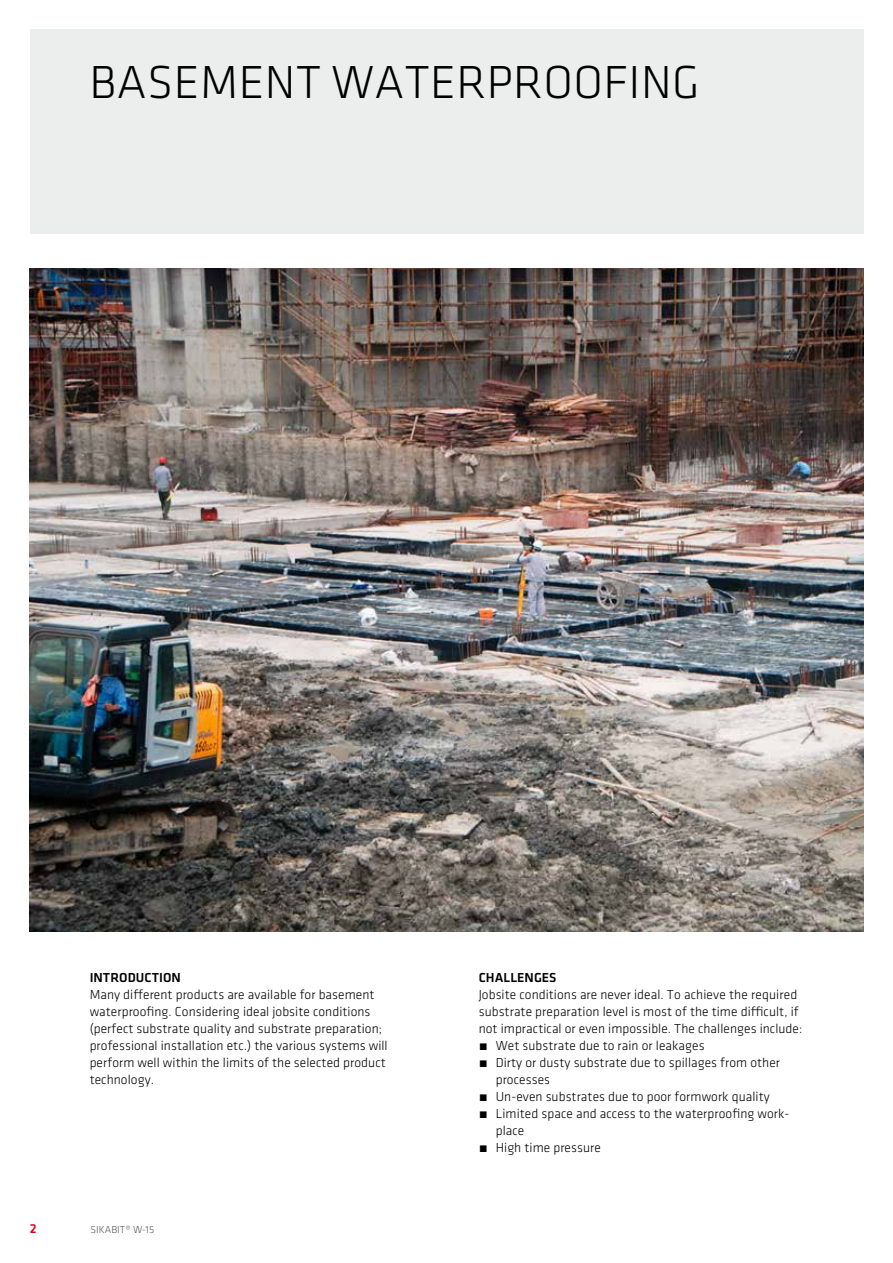
<style>
.page{position:relative;width:893px;height:1263px;background:#fff}
.page>*{position:absolute;margin:0;border:0;box-sizing:border-box;transform-origin:0 0}
.t1{font:300 48px "Klavika";letter-spacing:.01em;color:#000}
.t2{font:300 13.5px/17px "Klavika";letter-spacing:.005em;color:#000}
.t3{font:500 13.5px "Klavika";letter-spacing:.005em;color:#000}
.t4{font:500 13.5px "Klavika";color:#e2001a}
.t5{font:300 10.5px "Klavika";color:#58585a}
</style>
<div class="page">
<div style="left:30px;top:30px;width:833px;height:204px;background:#eceded"></div>
<img style="left:30px;top:269px;width:833px;height:662px">
<h1 class="t1" style="left:90px;top:53px;width:611px">BASEMENT WATERPROOFING</h1>
<p class="t3" style="left:90px;top:969px;width:93px">INTRODUCTION</p>
<p class="t2" style="left:90px;top:986px;width:300px">Many different products are available for basement waterproofing. Considering ideal jobsite conditions (perfect substrate quality and substrate preparation; professional installation etc.) the various systems will perform well within the limits of the selected product technology.</p>
<p class="t4" style="left:30px;top:1219px;width:8px">2</p>
<p class="t5" style="left:91px;top:1223px;width:65px">SIKABIT® W-15</p>
<p class="t3" style="left:479px;top:969px;width:79px">CHALLENGES</p>
<p class="t2" style="left:479px;top:986px;width:320px">Jobsite conditions are never ideal. To achieve the required</p>
<p class="t2" style="left:479px;top:1003px;width:321px">substrate preparation level is most of the time difficult, if</p>
<p class="t2" style="left:479px;top:1020px;width:325px">not impractical or even impossible. The challenges include:</p>
<p class="t2" style="left:479px;top:1037px;width:227px">́ Wet substrate due to rain or leakages</p>
<p class="t2" style="left:479px;top:1054px;width:303px">́ Dirty or dusty substrate due to spillages from other</p>
<p class="t2" style="left:496px;top:1071px;width:56px">processes</p>
<p class="t2" style="left:479px;top:1088px;width:293px">́ Un-even substrates due to poor formwork quality</p>
<p class="t2" style="left:479px;top:1105px;width:312px">́ Limited space and access to the waterproofing work-</p>
<p class="t2" style="left:496px;top:1122px;width:30px">place</p>
<p class="t2" style="left:479px;top:1139px;width:124px">́ High time pressure</p>
</div>
